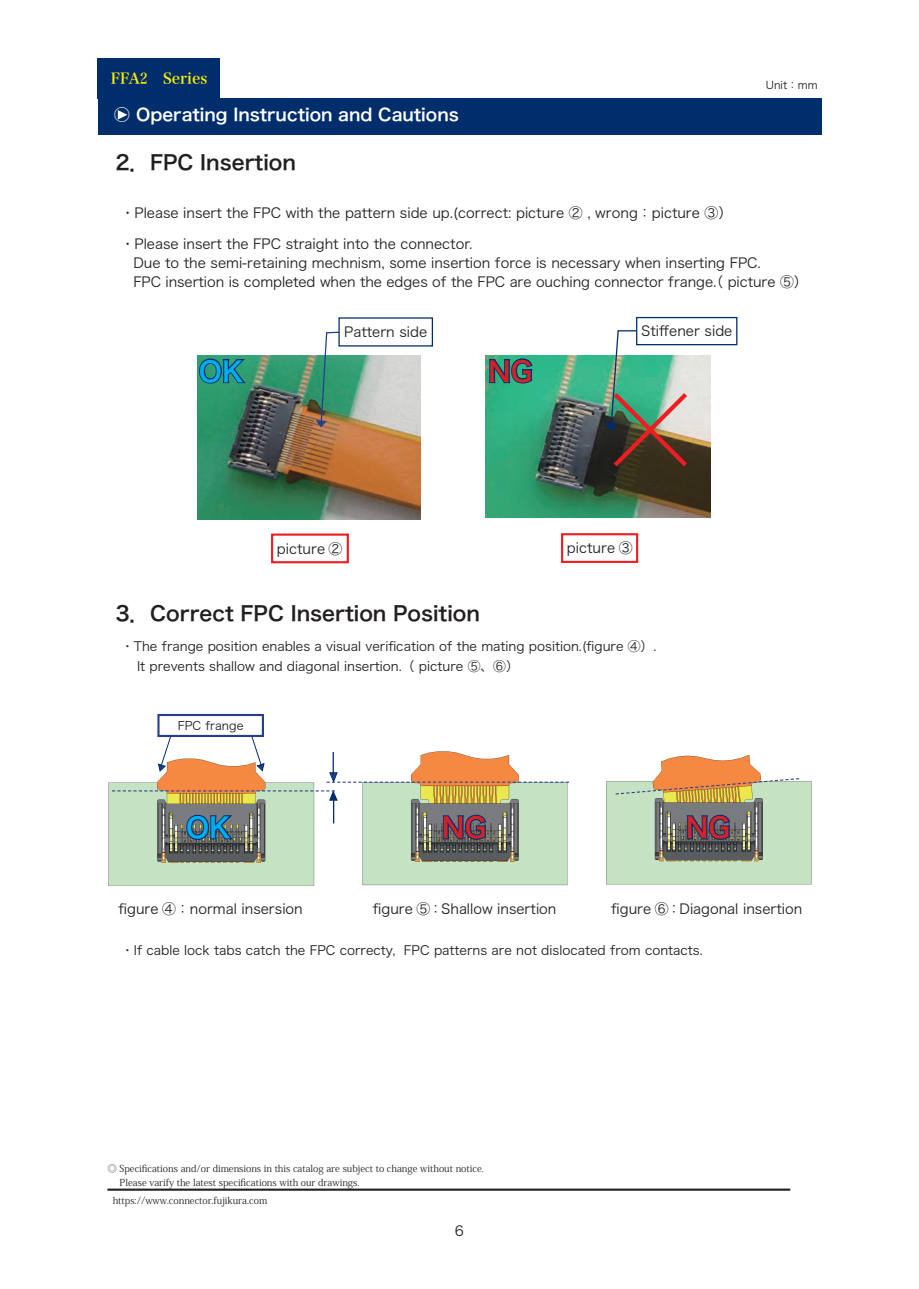
<style>
.page{position:relative;width:919px;height:1289px;background:#fff}
.page>*{position:absolute;margin:0;border:0;box-sizing:border-box;transform-origin:0 0}
.t1{font:27.6px "Hira Kaku Pro W6";color:#d1232a}
.t2{font:27.6px "Hira Kaku Pro W6";color:#00aeef}
.t3{font:20.25px "Hira Kaku Pro W6";color:#231f20}
.t4{font:16.95px "Hira Kaku Pro W6";color:#fff}
.t5{font:14.85px "Hira Min Pro W6";color:#fff101}
.t6{font:13.8px/19.2px "Hira Kaku Pro W3";color:#231f20}
.t7{font:12.75px/19.2px "Hira Kaku Pro W3";color:#231f20}
.t8{font:11.7px "Hira Kaku Pro W3";color:#231f20}
.t9{font:10.65px "Hira Kaku Pro W3";color:#231f20}
.t10{font:9.6px/13.8px "Koz Min Pro";color:#231f20}
</style>
<div class="page">
<hr style="left:107px;top:1188px;width:683px;height:2px;background:#231f20">
<div style="left:98px;top:98px;width:723px;height:36px;background:#002d6b"></div>
<div style="left:98px;top:59px;width:122px;height:40px;background:#002d6b"></div>
<img style="left:197px;top:355px;width:224px;height:164px">
<img style="left:486px;top:355px;width:224px;height:163px">
<svg style="left:487px;top:356px;width:47px;height:31px"></svg>
<svg style="left:198px;top:357px;width:50px;height:27px"></svg>
<svg style="left:315px;top:331px;width:27px;height:98px"></svg>
<img style="left:604px;top:330px;width:87px;height:141px">
<svg style="left:118px;top:110px;width:9px;height:10px"></svg>
<div style="left:271px;top:533px;width:78px;height:30px;border:2px solid #ee1d23"></div>
<div style="left:561px;top:533px;width:77px;height:30px;border:2px solid #ee1d23"></div>
<div style="left:339px;top:318px;width:93px;height:28px;background:#fff"></div>
<div style="left:636px;top:317px;width:100px;height:27px;background:#fff"></div>
<div style="left:636px;top:317px;width:101px;height:28px;border:1px solid #002d6b"></div>
<img style="left:108px;top:758px;width:206px;height:127px">
<img style="left:362px;top:751px;width:206px;height:134px">
<img style="left:606px;top:755px;width:205px;height:129px">
<svg style="left:685px;top:812px;width:46px;height:31px"></svg>
<svg style="left:441px;top:812px;width:46px;height:31px"></svg>
<hr style="left:332px;top:752px;width:2px;height:23px;background:#002d6b">
<svg style="left:112px;top:789px;width:226px;height:52px;background:#a9b49d"></svg>
<svg style="left:326px;top:771px;width:243px;height:12px"></svg>
<svg style="left:614px;top:777px;width:186px;height:18px;background:#d5b783"></svg>
<svg style="left:251px;top:737px;width:13px;height:34px"></svg>
<svg style="left:158px;top:737px;width:13px;height:35px"></svg>
<div style="left:157px;top:714px;width:107px;height:23px;border:2px solid #253f8e"></div>
<p class="t5" style="left:111px;top:66px;width:98px">FFA2　 Series</p>
<p class="t9" style="left:765px;top:76px;width:53px">Unit：mm</p>
<p class="t4" style="left:113px;top:100px;width:347px">○ Operating Instruction and Cautions</p>
<h2 class="t3" style="left:116px;top:144px;width:182px">2．FPC Insertion</h2>
<p class="t6" style="left:121px;top:202px;width:613px">・Please insert the FPC with the pattern side up.(correct: picture ② , wrong：picture ③）</p>
<p class="t6" style="left:133px;top:233px;width:675px;text-indent:-13px">・Please insert the FPC straight into the connector.<br>Due to the semi-retaining mechnism, some insertion force is necessary when inserting FPC.<br>FPC insertion is completed when the edges of the FPC are ouching connector frange.（ picture ⑤）</p>
<p class="t6" style="left:344px;top:321px;width:84px">Pattern side</p>
<p class="t6" style="left:641px;top:320px;width:93px">Stiffener side</p>
<h1 class="t2" style="left:199px;top:346px;width:46px">OK</h1>
<h1 class="t1" style="left:488px;top:346px;width:46px">NG</h1>
<p class="t6" style="left:277px;top:538px;width:67px">picture ②</p>
<p class="t6" style="left:567px;top:537px;width:67px">picture ③</p>
<h2 class="t3" style="left:116px;top:595px;width:366px">3．Correct FPC Insertion Position</h2>
<p class="t7" style="left:121px;top:636px;width:537px">・The frange position enables a visual verification of the mating position.(figure ④）.　It prevents shallow and diagonal insertion.（ picture ⑤、⑥）</p>
<p class="t8" style="left:178px;top:715px;width:67px">FPC frange</p>
<h1 class="t2" style="left:186px;top:802px;width:46px">OK</h1>
<h1 class="t1" style="left:442px;top:802px;width:46px">NG</h1>
<h1 class="t1" style="left:685px;top:802px;width:46px">NG</h1>
<p class="t6" style="left:119px;top:897px;width:186px">figure ④：normal insersion</p>
<p class="t6" style="left:373px;top:897px;width:185px">figure ⑤：Shallow insertion</p>
<p class="t6" style="left:611px;top:897px;width:192px">figure ⑥：Diagonal insertion</p>
<p class="t7" style="left:121px;top:940px;width:583px">・If cable lock tabs catch the FPC correcty, FPC patterns are not dislocated from contacts.</p>
<p class="t10" style="left:107px;top:1161px;width:378px">◎ Specifications and/or dimensions in this catalog are subject to change without notice.　 Please varify the latest specifications with our drawings.</p>
<p class="t10" style="left:113px;top:1193px;width:156px">https://www.connector.fujikura.com</p>
<p class="t6" style="left:455px;top:1220px;width:11px">6</p>
</div>
